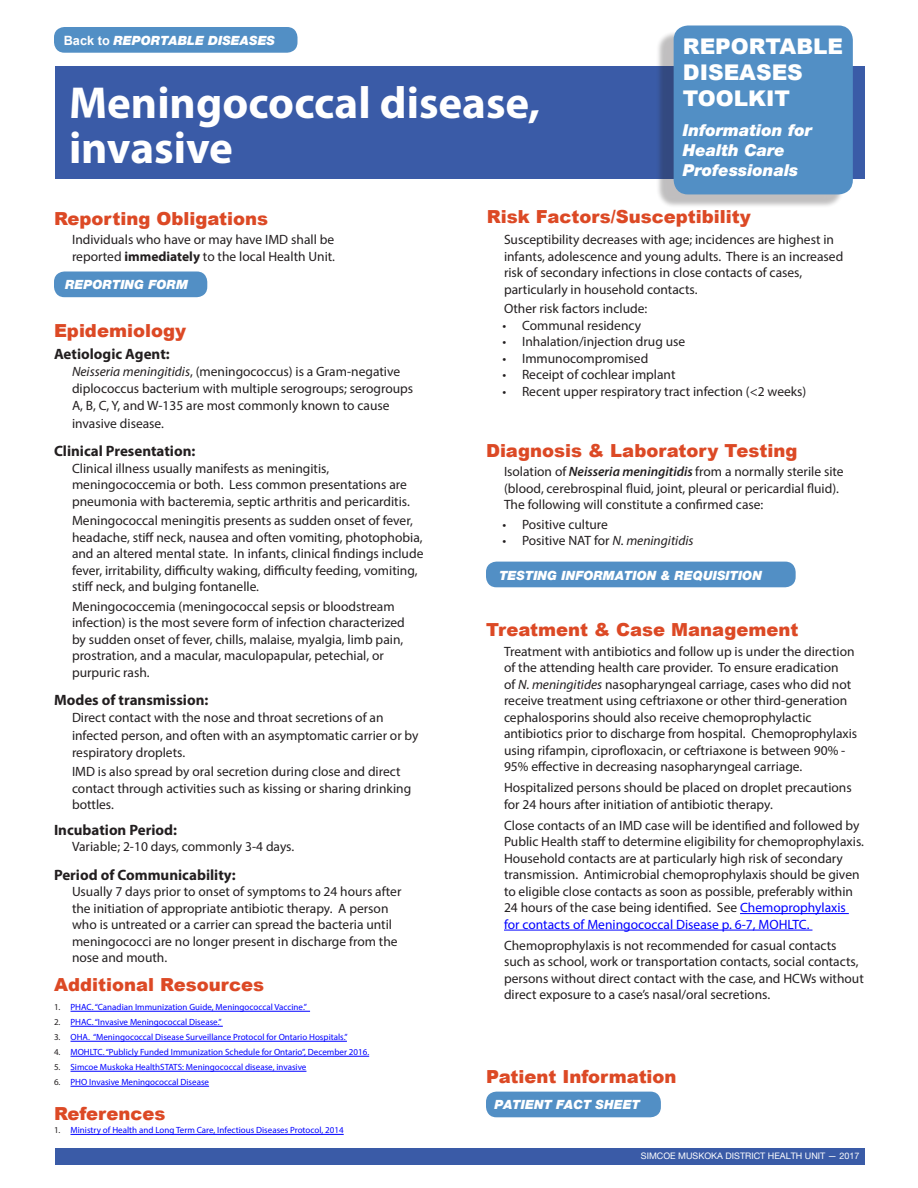
<style>
.page{position:relative;width:918px;height:1188px;background:#fff}
.page>*{position:absolute;margin:0;border:0;box-sizing:border-box;transform-origin:0 0}
.t1{font:700 45px/45px "Myriad Pro";color:#fff}
.t2{font:900 21.6px/26px "Arial";color:#fff}
.section_head{font:900 18px "Arial";color:#dc4925}
.t3{font:italic 900 16.5px/19.8px "Helvetica Neue";color:#fff}
.subhead_sans{font:700 15px "Myriad Pro";color:#231f20}
.body_indented{font:13.5px/16.5px "Myriad Pro";color:#231f20}
.t4{font:italic 900 12.75px "Helvetica Neue";color:#fff}
.t5{font:9px "Myriad Pro";color:#00f}
.t6{font:9px "Helvetica Neue";color:#fff}
.s1{font-family:"Arial";font-weight:700;font-style:normal}
.s2{font-weight:700}
.s3{font-style:italic}
.s4{color:#231f20}
.s5{font-weight:600;font-style:italic}
.s6{color:#00f}
</style>
<div class="page">
<div style="left:56px;top:67px;width:810px;height:112px;background:#3a5ba7"></div>
<div style="left:656px;top:30px;width:188px;height:179px;background:#231f20;opacity:.29"></div>
<div style="left:674px;top:26px;width:179px;height:168px;background:#528fc5;border-radius:14px"></div>
<div style="left:56px;top:1149px;width:810px;height:16px;background:#3a5ba7"></div>
<div style="left:54px;top:27px;width:244px;height:26px;background:#528fc5;border-radius:10px"></div>
<div style="left:486px;top:1092px;width:175px;height:25px;background:#528fc5;border-radius:10px"></div>
<div style="left:54px;top:272px;width:153px;height:25px;background:#528fc5;border-radius:10px"></div>
<div style="left:486px;top:562px;width:310px;height:25px;background:#528fc5;border-radius:10px"></div>
<hr style="left:70px;top:1134px;width:274px;height:1px;background:#00f">
<hr style="left:70px;top:1011px;width:240px;height:1px;background:#00f">
<hr style="left:70px;top:1026px;width:153px;height:1px;background:#00f">
<hr style="left:70px;top:1041px;width:277px;height:1px;background:#00f">
<hr style="left:70px;top:1056px;width:299px;height:1px;background:#00f">
<hr style="left:70px;top:1071px;width:236px;height:1px;background:#00f">
<hr style="left:70px;top:1086px;width:139px;height:1px;background:#00f">
<hr style="left:740px;top:913px;width:109px;height:1px;background:#00f">
<hr style="left:504px;top:930px;width:308px;height:1px;background:#00f">
<p class="t4" style="left:64px;top:32px;width:213px"><span class="s1">Back to</span> REPORTABLE DISEASES</p>
<p class="t1" style="left:69px;top:79px;width:473px">Meningococcal disease, invasive</p>
<h2 class="t2" style="left:683px;top:33px;width:162px">REPORTABLE<br>DISEASES<br>TOOLKIT</h2>
<p class="t3" style="left:683px;top:120px;width:131px">Information for<br>Health Care<br>Professionals</p>
<p class="section_head" style="left:54px;top:205px;width:216px">Reporting Obligations</p>
<p class="body_indented" style="left:72px;top:231px;width:265px">Individuals who have or may have IMD shall be reported <span class="s2">immediately</span> to the local Health Unit.</p>
<p class="t4" style="left:65px;top:277px;width:125px">REPORTING FORM</p>
<p class="section_head" style="left:54px;top:318px;width:134px">Epidemiology</p>
<p class="subhead_sans" style="left:54px;top:344px;width:117px">Aetiologic Agent:</p>
<p class="body_indented" style="left:72px;top:363px;width:343px;line-height:17.2px"><span class="s3">Neisseria meningitidis</span>, (meningococcus) is a Gram-negative diplococcus bacterium with multiple serogroups; serogroups A, B, C, Y, and W-135 are most commonly known to cause invasive disease.</p>
<p class="subhead_sans" style="left:54px;top:441px;width:143px">Clinical Presentation:</p>
<p class="body_indented" style="left:72px;top:460px;width:339px">Clinical illness usually manifests as meningitis, meningococcemia or both. Less common presentations are pneumonia with bacteremia, septic arthritis and pericarditis.</p>
<p class="body_indented" style="left:72px;top:512px;width:353px">Meningococcal meningitis presents as sudden onset of fever, headache, stiff neck, nausea and often vomiting, photophobia, and an altered mental state. In infants, clinical findings include fever, irritability, difficulty waking, difficulty feeding, vomiting, stiff neck, and bulging fontanelle.</p>
<p class="body_indented" style="left:72px;top:598px;width:334px">Meningococcemia (meningococcal sepsis or bloodstream infection) is the most severe form of infection characterized by sudden onset of fever, chills, malaise, myalgia, limb pain, prostration, and a macular, maculopapular, petechial, or purpuric rash.</p>
<p class="subhead_sans" style="left:54px;top:690px;width:156px">Modes of transmission:</p>
<p class="body_indented" style="left:72px;top:709px;width:348px;line-height:17.2px">Direct contact with the nose and throat secretions of an infected person, and often with an asymptomatic carrier or by respiratory droplets.</p>
<p class="body_indented" style="left:72px;top:763px;width:341px">IMD is also spread by oral secretion during close and direct contact through activities such as kissing or sharing drinking bottles.</p>
<p class="subhead_sans" style="left:54px;top:820px;width:125px">Incubation Period:</p>
<p class="body_indented" style="left:72px;top:838px;width:224px">Variable; 2-10 days, commonly 3-4 days.</p>
<p class="subhead_sans" style="left:54px;top:865px;width:183px">Period of Communicability:</p>
<p class="body_indented" style="left:72px;top:883px;width:331px">Usually 7 days prior to onset of symptoms to 24 hours after the initiation of appropriate antibiotic therapy. A person who is untreated or a carrier can spread the bacteria until meningococci are no longer present in discharge from the nose and mouth.</p>
<p class="section_head" style="left:54px;top:971px;width:212px">Additional Resources</p>
<p class="t5" style="left:54px;top:1002px;width:255px"><span class="s4">1.</span> PHAC. “Canadian Immunization Guide, Meningococcal Vaccine.”</p>
<p class="t5" style="left:54px;top:1017px;width:169px"><span class="s4">2.</span> PHAC. “Invasive Meningococcal Disease.”</p>
<p class="t5" style="left:54px;top:1032px;width:295px"><span class="s4">3.</span> OHA. “Meningococcal Disease Surveillance Protocol for Ontario Hospitals.”</p>
<p class="t5" style="left:54px;top:1047px;width:317px"><span class="s4">4.</span> MOHLTC. “Publicly Funded Immunization Schedule for Ontario”, December 2016.</p>
<p class="t5" style="left:54px;top:1062px;width:254px"><span class="s4">5.</span> Simcoe Muskoka HealthSTATS: Meningococcal disease, invasive</p>
<p class="t5" style="left:54px;top:1077px;width:157px"><span class="s4">6.</span> PHO Invasive Meningococcal Disease</p>
<p class="section_head" style="left:54px;top:1100px;width:113px">References</p>
<p class="t5" style="left:54px;top:1125px;width:291px"><span class="s4">1.</span> Ministry of Health and Long Term Care, Infectious Diseases Protocol, 2014</p>
<p class="section_head" style="left:487px;top:203px;width:265px">Risk Factors/Susceptibility</p>
<p class="body_indented" style="left:504px;top:231px;width:341px">Susceptibility decreases with age; incidences are highest in infants, adolescence and young adults. There is an increased risk of secondary infections in close contacts of cases, particularly in household contacts.</p>
<p class="body_indented" style="left:504px;top:300px;width:145px">Other risk factors include:</p>
<p class="body_indented" style="left:502px;top:317px;width:140px">• Communal residency</p>
<p class="body_indented" style="left:502px;top:333px;width:184px">• Inhalation/injection drug use</p>
<p class="body_indented" style="left:502px;top:350px;width:147px">• Immunocompromised</p>
<p class="body_indented" style="left:502px;top:366px;width:175px">• Receipt of cochlear implant</p>
<p class="body_indented" style="left:502px;top:383px;width:305px">• Recent upper respiratory tract infection (&lt;2 weeks)</p>
<p class="section_head" style="left:486px;top:437px;width:313px">Diagnosis &amp; Laboratory Testing</p>
<p class="body_indented" style="left:504px;top:463px;width:341px">Isolation of <span class="s5">Neisseria meningitidis</span> from a normally sterile site (blood, cerebrospinal fluid, joint, pleural or pericardial fluid).<br>The following will constitute a confirmed case:</p>
<p class="body_indented" style="left:502px;top:516px;width:107px">• Positive culture</p>
<p class="body_indented" style="left:502px;top:532px;width:193px">• Positive NAT for <span class="s3">N. meningitidis</span></p>
<p class="t4" style="left:499px;top:568px;width:264px">TESTING INFORMATION &amp; REQUISITION</p>
<p class="section_head" style="left:486px;top:616px;width:314px">Treatment &amp; Case Management</p>
<p class="body_indented" style="left:504px;top:643px;width:355px">Treatment with antibiotics and follow up is under the direction of the attending health care provider. To ensure eradication<br>of <span class="s3">N. meningitides</span> nasopharyngeal carriage, cases who did not receive treatment using ceftriaxone or other third-generation cephalosporins should also receive chemoprophylactic antibiotics prior to discharge from hospital. Chemoprophylaxis using rifampin, ciprofloxacin, or ceftriaxone is between 90% - 95% effective in decreasing nasopharyngeal carriage.</p>
<p class="body_indented" style="left:504px;top:779px;width:349px">Hospitalized persons should be placed on droplet precautions for 24 hours after initiation of antibiotic therapy.</p>
<p class="body_indented" style="left:504px;top:817px;width:362px">Close contacts of an IMD case will be identified and followed by Public Health staff to determine eligibility for chemoprophylaxis.<br>Household contacts are at particularly high risk of secondary transmission. Antimicrobial chemoprophylaxis should be given to eligible close contacts as soon as possible, preferably within 24 hours of the case being identified. See <span class="s6">Chemoprophylaxis for contacts of Meningococcal Disease p. 6-7, MOHLTC.</span></p>
<p class="body_indented" style="left:504px;top:937px;width:361px">Chemoprophylaxis is not recommended for casual contacts such as school, work or transportation contacts, social contacts, persons without direct contact with the case, and HCWs without direct exposure to a case’s nasal/oral secretions.</p>
<p class="section_head" style="left:486px;top:1064px;width:192px">Patient Information</p>
<p class="t4" style="left:494px;top:1097px;width:147px">PATIENT FACT SHEET</p>
<p class="t6" style="left:641px;top:1150px;width:220px">SIMCOE MUSKOKA DISTRICT HEALTH UNIT — 2017</p>
</div>
